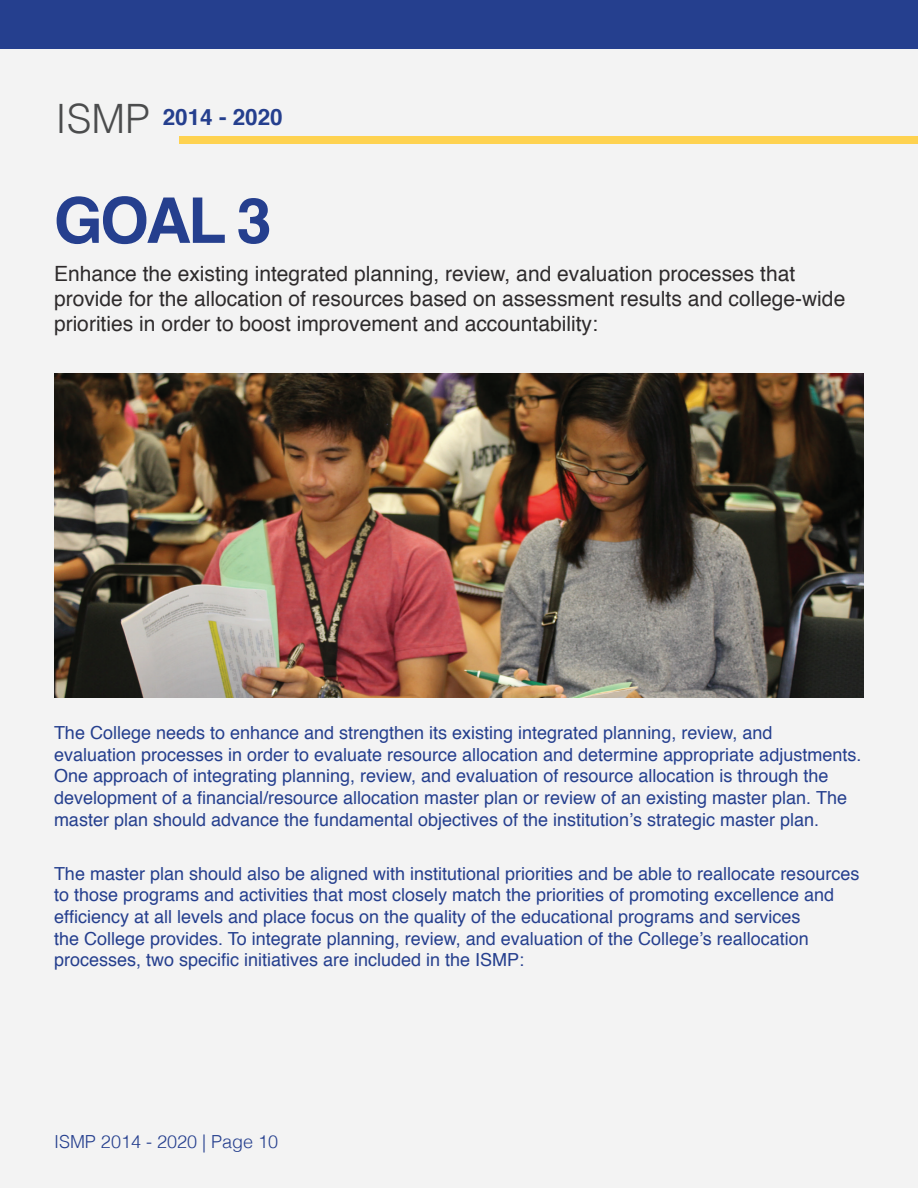
<style>
.page{position:relative;width:918px;height:1188px;background:#f3f3f3}
.page>*{position:absolute;margin:0;border:0;box-sizing:border-box;transform-origin:0 0}
.t1{font:700 63px "Helvetica";color:#253f8e}
.t2{font:700 22.5px "Helvetica";color:#253f8e}
.t3{font:21px/25.2px "Helvetica";color:#2e2b2c}
.t4{font:18px/21.6px "Helvetica";color:#253f8e}
.t5{font:300 18px "Helvetica";color:#253f8e}
.s1{font-weight:300;font-size:40.5px;color:#4b4c4d}
</style>
<div class="page">
<div style="left:0;top:0;width:918px;height:49px;background:#253f8e"></div>
<div style="left:179px;top:136px;width:739px;height:8px;background:#fed250"></div>
<img style="left:54px;top:374px;width:810px;height:324px">
<p class="t2" style="left:56px;top:99px;width:229px"><span class="s1">ISMP</span> 2014 - 2020</p>
<h1 class="t1" style="left:54px;top:170px;width:219px">Goal 3</h1>
<p class="t3" style="left:54px;top:262px;width:793px">Enhance the existing integrated planning, review, and evaluation processes that provide for the allocation of resources based on assessment results and college-wide priorities in order to boost improvement and accountability:</p>
<p class="t4" style="left:54px;top:723px;width:809px">The College needs to enhance and strengthen its existing integrated planning, review, and<br>evaluation processes in order to evaluate resource allocation and determine appropriate adjustments.<br>One approach of integrating planning, review, and evaluation of resource allocation is through the development of a financial/resource allocation master plan or review of an existing master plan. The master plan should advance the fundamental objectives of the institution’s strategic master plan.</p>
<p class="t4" style="left:54px;top:863px;width:807px">The master plan should also be aligned with institutional priorities and be able to reallocate resources to those programs and activities that most closely match the priorities of promoting excellence and efficiency at all levels and place focus on the quality of the educational programs and services<br>the College provides. To integrate planning, review, and evaluation of the College’s reallocation processes, two specific initiatives are included in the ISMP:</p>
<p class="t5" style="left:54px;top:1128px;width:226px">ISMP 2014 - 2020 | Page 10</p>
</div>
